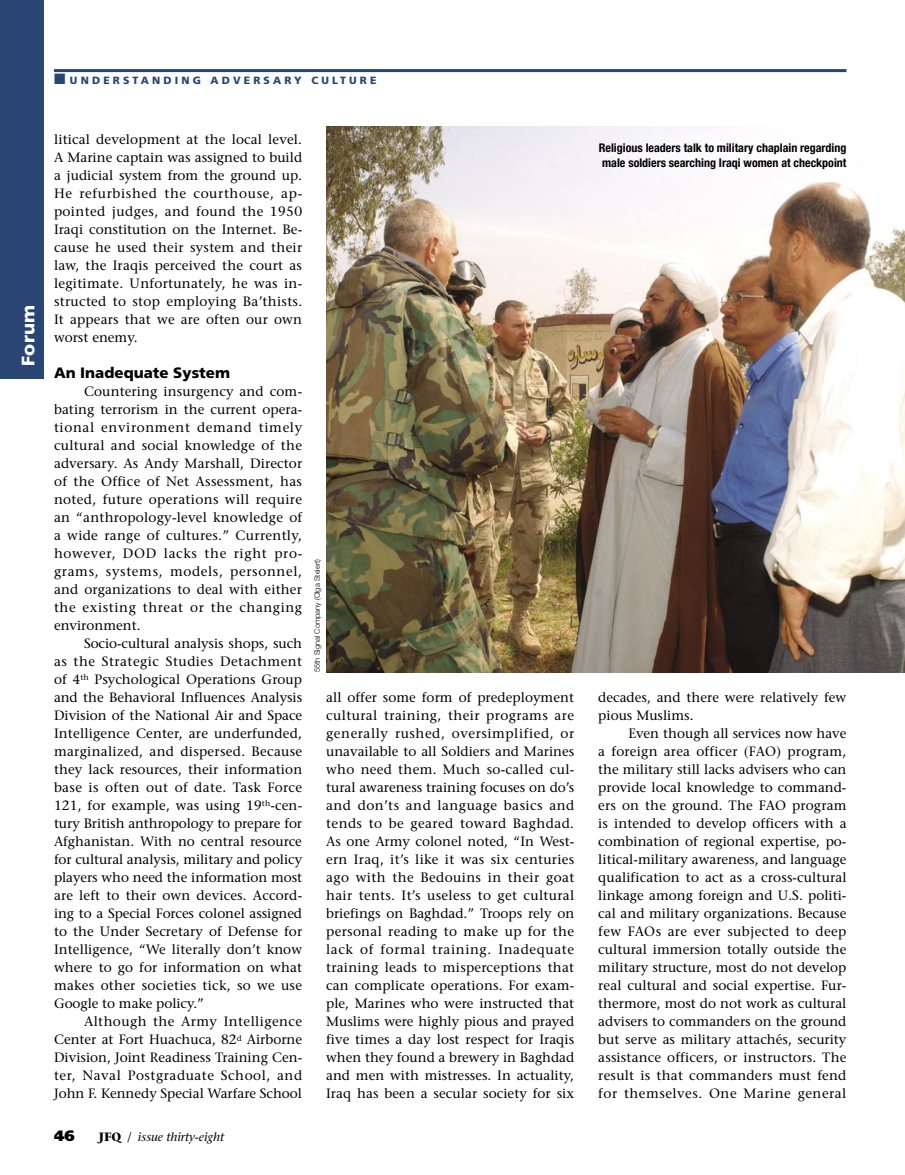
<style>
.page{position:relative;width:905px;height:1175px;background:#fff}
.page>*{position:absolute;margin:0;border:0;box-sizing:border-box;transform-origin:0 0}
.t1{font:900 18px "Frutiger LT Std";letter-spacing:.01em;color:#fff}
.subhead{font:900 15px "Frutiger LT Std";color:#000}
.t2{font:900 15px "Frutiger LT Std";color:#000}
.body_text{font:500 13.5px/18px "Stone Serif Std";letter-spacing:.01em;color:#000;text-align:justify}
.t3{font:700 condensed 12px/15px "Helvetica Neue LT Std";color:#000}
.t4{font:italic 500 12px "Stone Serif Std";color:#000}
.t5{font:900 10.5px "Frutiger LT Std";letter-spacing:.3em;color:#284574}
.t6{font:300 7.5px "Helvetica Neue LT Std";color:#000}
.s1{font-weight:700;font-style:normal}
.s2{font-style:normal}
</style>
<div class="page">
<hr style="left:54px;top:69px;width:792px;height:3px;background:#284574">
<div style="left:0;top:0;width:44px;height:378px;background:#284574"></div>
<img style="left:326px;top:126px;width:578px;height:546px">
<p class="t5" style="left:54px;top:74px;width:324px">■ UNDERSTANDING ADVERSARY CULTURE</p>
<p class="t1" style="left:17px;top:366px;width:62px;rotate:-90deg">Forum</p>
<p class="body_text" style="left:54px;top:130px;width:250px">litical development at the local level.<br>A Marine captain was assigned to build a judicial system from the ground up.<br>He refurbished the courthouse, ap&shy;pointed judges, and found the 1950<br>Iraqi constitution on the Internet. Be&shy;cause he used their system and their law, the Iraqis perceived the court as legitimate. Unfortunately, he was in&shy;structed to stop employing Ba’thists.<br>It appears that we are often our own worst enemy.</p>
<p class="subhead" style="left:54px;top:364px;width:177px">An Inadequate System</p>
<p class="body_text" style="left:54px;top:382px;width:250px;text-indent:30px">Countering insurgency and com&shy;bating terrorism in the current opera&shy;tional environment demand timely cultural and social knowledge of the adversary. As Andy Marshall, Director of the Office of Net Assessment, has noted, future operations will require an “anthropology-level knowledge of a wide range of cultures.” Currently, however, DOD lacks the right pro&shy;grams, systems, models, personnel, and organizations to deal with either the existing threat or the changing environment.</p>
<p class="body_text" style="left:54px;top:634px;width:250px;text-indent:30px">Socio-cultural analysis shops, such as the Strategic Studies Detachment of 4<sup>th</sup> Psychological Operations Group and the Behavioral Influences Analysis Division of the National Air and Space Intelligence Center, are underfunded, marginalized, and dispersed. Because they lack resources, their information base is often out of date. Task Force 121, for example, was using 19<sup>th</sup>-cen&shy;tury British anthropology to prepare for Afghanistan. With no central resource for cultural analysis, military and policy players who need the information most are left to their own devices. Accord&shy;ing to a Special Forces colonel assigned to the Under Secretary of Defense for Intelligence, “We literally don’t know where to go for information on what makes other societies tick, so we use Google to make policy.”</p>
<p class="body_text" style="left:54px;top:1012px;width:250px;text-indent:30px">Although the Army Intelligence Center at Fort Huachuca, 82<sup>d</sup> Airborne Division, Joint Readiness Training Cen&shy;ter, Naval Postgraduate School, and John F. Kennedy Special Warfare School</p>
<p class="t2" style="left:54px;top:1126px;width:22px">46</p>
<p class="t4" style="left:99px;top:1130px;width:127px"><span class="s1">JFQ</span> <span class="s2">/</span> issue thirty-eight</p>
<p class="t6" style="left:312px;top:672px;width:115px;rotate:-90deg">55th Signal Company (Olga Steiert)</p>
<p class="t3" style="left:599px;top:140px;width:249px">Religious leaders talk to military chaplain regarding male soldiers searching Iraqi women at checkpoint</p>
<p class="body_text" style="left:326px;top:688px;width:250px">all offer some form of predeployment cultural training, their programs are generally rushed, oversimplified, or unavailable to all Soldiers and Marines who need them. Much so-called cul&shy;tural awareness training focuses on do’s and don’ts and language basics and tends to be geared toward Baghdad.<br>As one Army colonel noted, “In West&shy;ern Iraq, it’s like it was six centuries ago with the Bedouins in their goat hair tents. It’s useless to get cultural briefings on Baghdad.” Troops rely on personal reading to make up for the lack of formal training. Inadequate training leads to misperceptions that can complicate operations. For exam&shy;ple, Marines who were instructed that Muslims were highly pious and prayed five times a day lost respect for Iraqis when they found a brewery in Baghdad and men with mistresses. In actuality, Iraq has been a secular society for six</p>
<p class="body_text" style="left:598px;top:688px;width:249px">decades, and there were relatively few pious Muslims.</p>
<p class="body_text" style="left:598px;top:724px;width:250px;text-indent:30px">Even though all services now have a foreign area officer (FAO) program, the military still lacks advisers who can provide local knowledge to command&shy;ers on the ground. The FAO program is intended to develop officers with a combination of regional expertise, po&shy;litical-military awareness, and language qualification to act as a cross-cultural linkage among foreign and U.S. politi&shy;cal and military organizations. Because few FAOs are ever subjected to deep cultural immersion totally outside the military structure, most do not develop real cultural and social expertise. Fur&shy;thermore, most do not work as cultural advisers to commanders on the ground but serve as military attachés, security assistance officers, or instructors. The result is that commanders must fend for themselves. One Marine general</p>
</div>
